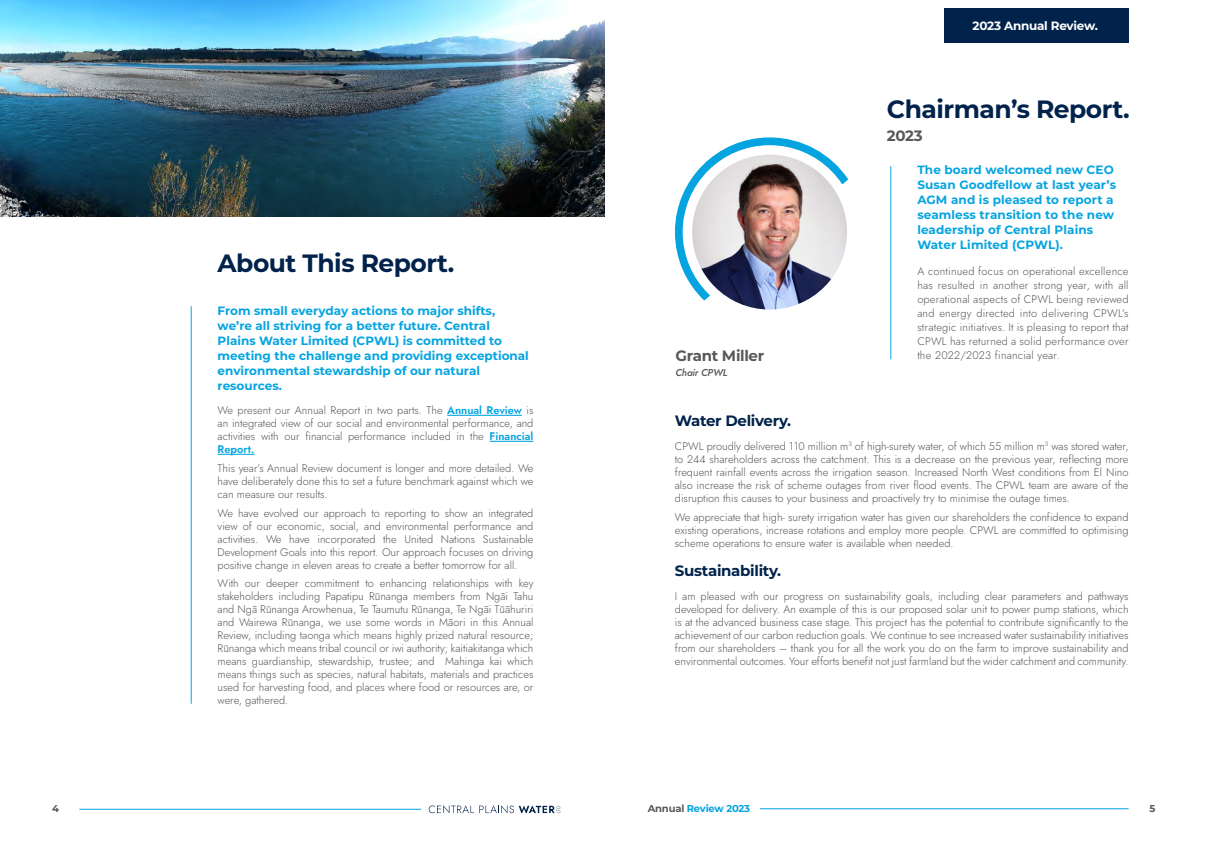
<style>
.page{position:relative;width:1208px;height:859px;background:#fff}
.page>*{position:absolute;margin:0;border:0;box-sizing:border-box;transform-origin:0 0}
.TITLE_8_no_line{font:700 25px "Montserrat";letter-spacing:-.02em;color:#00224b}
.t1{font:700 15px "Montserrat";letter-spacing:-.02em;color:#00224b}
.TITLE_3{font:700 15px "Montserrat";letter-spacing:-.02em;color:#57585a}
.TITLE_2_Left{font:700 15px "Montserrat";color:#57585a}
.TITLE_3-2{font:700 12px/15px "Montserrat";color:#05a4e0}
.TITLE_3-3{font:700 12px "Montserrat";letter-spacing:-.02em;color:#fff}
.t2{font:11px/13px "Jost";color:#57585a;text-align:justify}
.t3{font:11px "Jost";letter-spacing:.02em;color:#57585a}
.t4{font:700 10px "Montserrat";letter-spacing:-.02em;color:#05a4e0}
.t5{font:italic 10px "Jost";letter-spacing:-.02em;color:#57585a}
.t6{font:700 10px "Montserrat";color:#57585a}
.s1{color:#05a4e0}
.s2{color:#57585a}
</style>
<div class="page">
<hr style="left:79px;top:809px;width:342px;height:1px;background:#05a4e0">
<svg style="left:429px;top:805px;width:131px;height:8px"></svg>
<svg style="left:675px;top:137px;width:173px;height:163px"></svg>
<img style="left:687px;top:150px;width:165px;height:164px;border-radius:82px">
<div style="left:682px;top:145px;width:174px;height:174px;border:9px solid #fff;border-radius:50%"></div>
<hr style="left:890px;top:166px;width:1px;height:193px;background:#05a4e0">
<hr style="left:447px;top:415px;width:75px;height:1px;background:#05a4e0">
<hr style="left:489px;top:441px;width:44px;height:1px;background:#05a4e0">
<hr style="left:218px;top:454px;width:36px;height:1px;background:#05a4e0">
<hr style="left:191px;top:306px;width:1px;height:398px;background:#05a4e0">
<div style="left:944px;top:9px;width:184px;height:34px;background:#00224b"></div>
<img style="left:0;top:0;width:604px;height:217px">
<hr style="left:760px;top:808px;width:368px;height:1px;background:#05a4e0">
<p class="TITLE_3-3" style="left:972px;top:17px;width:127px">2023 Annual Review.</p>
<p class="TITLE_8_no_line" style="left:218px;top:245px;width:238px">About This Report.</p>
<p class="TITLE_3-2" style="left:218px;top:302px;width:313px">From small everyday actions to major shifts, we’re all striving for a better future. Central Plains Water Limited (CPWL) is committed to meeting the challenge and providing exceptional environmental stewardship of our natural resources.</p>
<p class="t2" style="left:218px;top:404px;width:317px">We present our Annual Report in two parts. The <span class="s1">Annual Review</span> is an integrated view of our social and environmental performance, and activities with our financial performance included in the <span class="s1">Financial Report.</span></p>
<p class="t2" style="left:218px;top:462px;width:317px">This year’s Annual Review document is longer and more detailed. We have deliberately done this to set a future benchmark against which we can measure our results.</p>
<p class="t2" style="left:218px;top:506px;width:317px">We have evolved our approach to reporting to show an integrated view of our economic, social, and environmental performance and activities. We have incorporated the United Nations Sustainable Development Goals into this report. Our approach focuses on driving positive change in eleven areas to create a better tomorrow for all.</p>
<p class="t2" style="left:218px;top:577px;width:317px">With our deeper commitment to enhancing relationships with key stakeholders including Papatipu Rūnanga members from Ngāi Tahu and Ngā Rūnanga Arowhenua, Te Taumutu Rūnanga, Te Ngāi Tūāhuriri and Wairewa Rūnanga, we use some words in Māori in this Annual Review, including taonga which means highly prized natural resource; Rūnanga which means tribal council or iwi authority; kaitiakitanga which means guardianship, stewardship, trustee; and Mahinga kai which means things such as species, natural habitats, materials and practices used for harvesting food, and places where food or resources are, or were, gathered.</p>
<p class="TITLE_8_no_line" style="left:887px;top:91px;width:244px">Chairman’s Report.</p>
<p class="TITLE_2_Left" style="left:887px;top:125px;width:37px">2023</p>
<p class="TITLE_3-2" style="left:917px;top:162px;width:200px">The board welcomed new CEO<br>Susan Goodfellow at last year’s<br>AGM and is pleased to report a seamless transition to the new leadership of Central Plains<br>Water Limited (CPWL).</p>
<p class="t2" style="left:917px;top:264px;width:213px;line-height:14px">A continued focus on operational excellence has resulted in another strong year, with all operational aspects of CPWL being reviewed and energy directed into delivering CPWL’s strategic initiatives. It is pleasing to report that CPWL has returned a solid performance over</p>
<p class="TITLE_3" style="left:675px;top:345px;width:90px">Grant Miller</p>
<p class="t3" style="left:917px;top:347px;width:144px">the 2022/2023 financial year.</p>
<p class="t5" style="left:675px;top:365px;width:53px">Chair CPWL</p>
<p class="t1" style="left:675px;top:409px;width:118px">Water Delivery.</p>
<p class="t2" style="left:675px;top:440px;width:455px">CPWL proudly delivered 110 million m<sup>3</sup> of high-surety water, of which 55 million m<sup>3</sup> was stored water, to 244 shareholders across the catchment. This is a decrease on the previous year, reflecting more frequent rainfall events across the irrigation season. Increased North West conditions from El Nino also increase the risk of scheme outages from river flood events. The CPWL team are aware of the disruption this causes to your business and proactively try to minimise the outage times.</p>
<p class="t2" style="left:675px;top:510px;width:455px">We appreciate that high- surety irrigation water has given our shareholders the confidence to expand existing operations, increase rotations and employ more people. CPWL are committed to optimising scheme operations to ensure water is available when needed.</p>
<p class="t1" style="left:675px;top:560px;width:108px">Sustainability.</p>
<p class="t2" style="left:675px;top:590px;width:455px">I am pleased with our progress on sustainability goals, including clear parameters and pathways developed for delivery. An example of this is our proposed solar unit to power pump stations, which is at the advanced business case stage. This project has the potential to contribute significantly to the achievement of our carbon reduction goals. We continue to see increased water sustainability initiatives from our shareholders – thank you for all the work you do on the farm to improve sustainability and environmental outcomes. Your efforts benefit not just farmland but the wider catchment and community.</p>
<p class="t6" style="left:52px;top:801px;width:8px">4</p>
<p class="t4" style="left:648px;top:802px;width:104px"><span class="s2">Annual</span> Review 2023</p>
<p class="t6" style="left:1149px;top:801px;width:7px">5</p>
</div>
